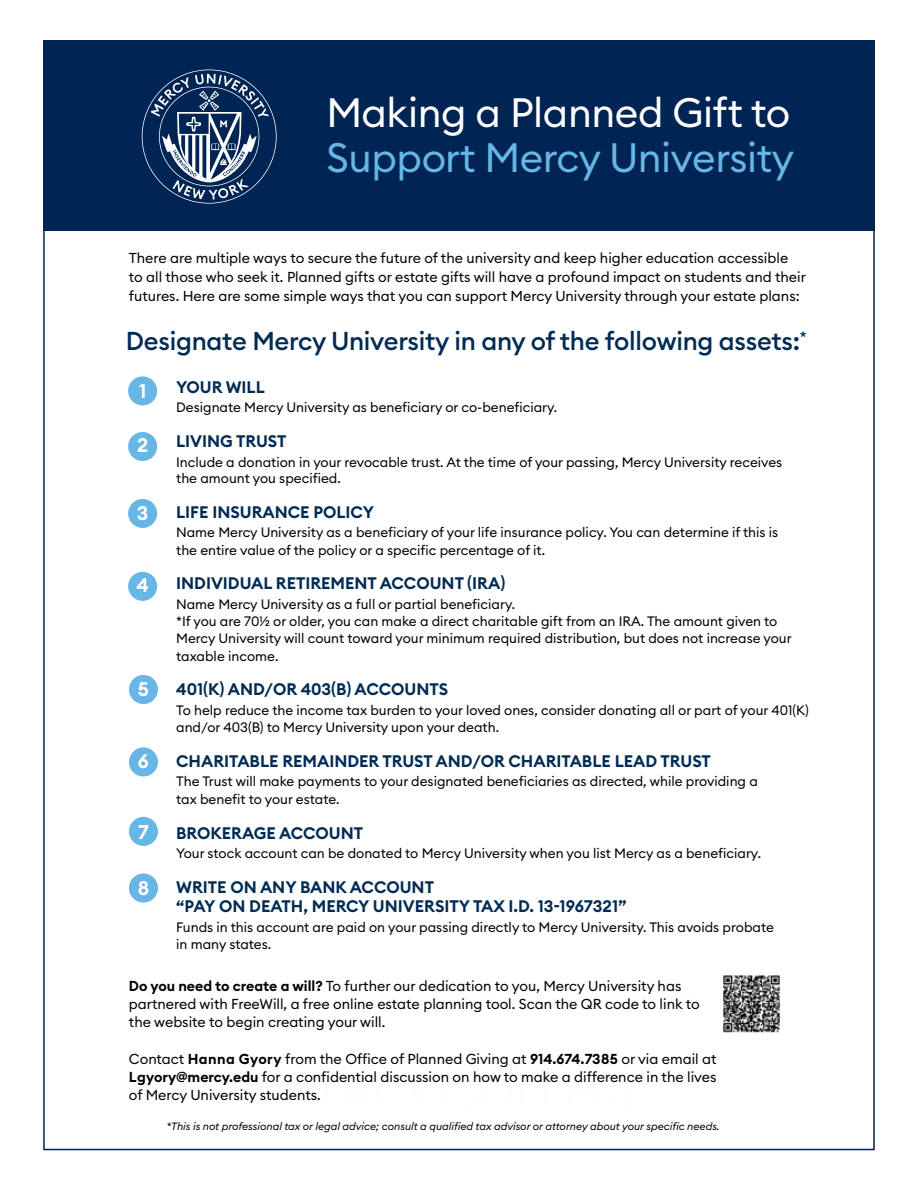
<style>
.page{position:relative;width:918px;height:1188px;background:#fff}
.page>*{position:absolute;margin:0;border:0;box-sizing:border-box;transform-origin:0 0}
.t1{font:40.5px "Euclid Circular B";letter-spacing:-.01em;color:#68b6e5}
.t2{font:40.5px "Euclid Circular B";letter-spacing:-.01em;color:#fff}
.t3{font:500 25.5px "Euclid Circular B";letter-spacing:-.01em;color:#002b54}
.t4{font:600 19.5px "Euclid Circular B";color:#fff}
.t5{font:600 16.5px/19.5px "Euclid Circular B";color:#002b54}
.t6{font:14.25px/18px "Euclid Circular B";color:#000}
.t7{font:13.5px/17.2px "Euclid Circular B";color:#000}
.t8{font:italic 10.5px "Euclid Circular B";color:#000}
.s1{font-weight:600}
</style>
<div class="page">
<div style="left:43px;top:41px;width:832px;height:190px;background:#002453"></div>
<svg style="left:142px;top:69px;width:135px;height:135px"></svg>
<div style="left:128px;top:376px;width:29px;height:29px;background:#68b6e5;border-radius:50%"></div>
<div style="left:128px;top:432px;width:29px;height:29px;background:#68b6e5;border-radius:50%"></div>
<div style="left:128px;top:499px;width:29px;height:29px;background:#68b6e5;border-radius:50%"></div>
<div style="left:128px;top:572px;width:29px;height:29px;background:#68b6e5;border-radius:50%"></div>
<div style="left:129px;top:675px;width:29px;height:29px;background:#68b6e5;border-radius:50%"></div>
<div style="left:129px;top:747px;width:29px;height:29px;background:#68b6e5;border-radius:50%"></div>
<div style="left:129px;top:817px;width:29px;height:29px;background:#68b6e5;border-radius:50%"></div>
<div style="left:129px;top:874px;width:29px;height:29px;background:#68b6e5;border-radius:50%"></div>
<img style="left:723px;top:975px;width:57px;height:58px">
<h1 class="t2" style="left:326px;top:87px;width:466px">Making a Planned Gift to</h1>
<h1 class="t1" style="left:326px;top:132px;width:469px">Support Mercy University</h1>
<p class="t6" style="left:129px;top:249px;width:679px;line-height:18.8px">There are multiple ways to secure the future of the university and keep higher education accessible<br>to all those who seek it. Planned gifts or estate gifts will have a profound impact on students and their futures. Here are some simple ways that you can support Mercy University through your estate plans:</p>
<h2 class="t3" style="left:126px;top:325px;width:682px">Designate Mercy University in any of the following assets:<sup>*</sup></h2>
<h3 class="t4" style="left:139px;top:379px;width:9px">1</h3>
<h3 class="t4" style="left:137px;top:433px;width:13px">2</h3>
<p class="t5" style="left:176px;top:377px;width:90px">YOUR WILL</p>
<p class="t7" style="left:176px;top:399px;width:383px">Designate Mercy University as beneficiary or co-beneficiary.</p>
<p class="t5" style="left:176px;top:432px;width:112px">LIVING TRUST</p>
<p class="t7" style="left:176px;top:453px;width:608px;line-height:16.5px">Include a donation in your revocable trust. At the time of your passing, Mercy University receives the amount you specified.</p>
<p class="t5" style="left:176px;top:502px;width:199px">LIFE INSURANCE POLICY</p>
<p class="t7" style="left:176px;top:524px;width:604px">Name Mercy University as a beneficiary of your life insurance policy. You can determine if this is the entire value of the policy or a specific percentage of it.</p>
<p class="t5" style="left:176px;top:574px;width:331px">INDIVIDUAL RETIREMENT ACCOUNT (IRA)</p>
<p class="t7" style="left:176px;top:595px;width:617px">Name Mercy University as a full or partial beneficiary.<br>*If you are 70½ or older, you can make a direct charitable gift from an IRA. The amount given to Mercy University will count toward your minimum required distribution, but does not increase your taxable income.</p>
<p class="t5" style="left:176px;top:680px;width:273px">401(K) AND/OR 403(B) ACCOUNTS</p>
<p class="t7" style="left:176px;top:701px;width:634px">To help reduce the income tax burden to your loved ones, consider donating all or part of your 401(K) and/or 403(B) to Mercy University upon your death.</p>
<p class="t5" style="left:176px;top:752px;width:536px">CHARITABLE REMAINDER TRUST AND/OR CHARITABLE LEAD TRUST</p>
<p class="t7" style="left:176px;top:773px;width:583px">The Trust will make payments to your designated beneficiaries as directed, while providing a tax benefit to your estate.</p>
<p class="t5" style="left:176px;top:823px;width:189px">BROKERAGE ACCOUNT</p>
<p class="t7" style="left:176px;top:844px;width:586px">Your stock account can be donated to Mercy University when you list Mercy as a beneficiary.</p>
<p class="t5" style="left:176px;top:877px;width:452px">WRITE ON ANY BANK ACCOUNT<br>“PAY ON DEATH, MERCY UNIVERSITY TAX I.D. 13-1967321”</p>
<p class="t7" style="left:176px;top:918px;width:599px">Funds in this account are paid on your passing directly to Mercy University. This avoids probate in many states.</p>
<h3 class="t4" style="left:137px;top:500px;width:13px">3</h3>
<h3 class="t4" style="left:136px;top:573px;width:14px">4</h3>
<h3 class="t4" style="left:138px;top:676px;width:13px">5</h3>
<h3 class="t4" style="left:138px;top:748px;width:13px">6</h3>
<h3 class="t4" style="left:138px;top:819px;width:12px">7</h3>
<h3 class="t4" style="left:138px;top:876px;width:13px">8</h3>
<p class="t6" style="left:129px;top:976px;width:572px"><span class="s1">Do you need to create a will?</span> To further our dedication to you, Mercy University has partnered with FreeWill, a free online estate planning tool. Scan the QR code to link to the website to begin creating your will.</p>
<p class="t6" style="left:129px;top:1049px;width:589px;text-align:justify">Contact <span class="s1">Hanna Gyory</span> from the Office of Planned Giving at <span class="s1">914.674.7385</span> or via email at <span class="s1">Lgyory@mercy.edu</span> for a confidential discussion on how to make a difference in the lives of Mercy University students.</p>
<p class="t8" style="left:166px;top:1120px;width:555px">*This is not professional tax or legal advice; consult a qualified tax advisor or attorney about your specific needs.</p>
</div>
